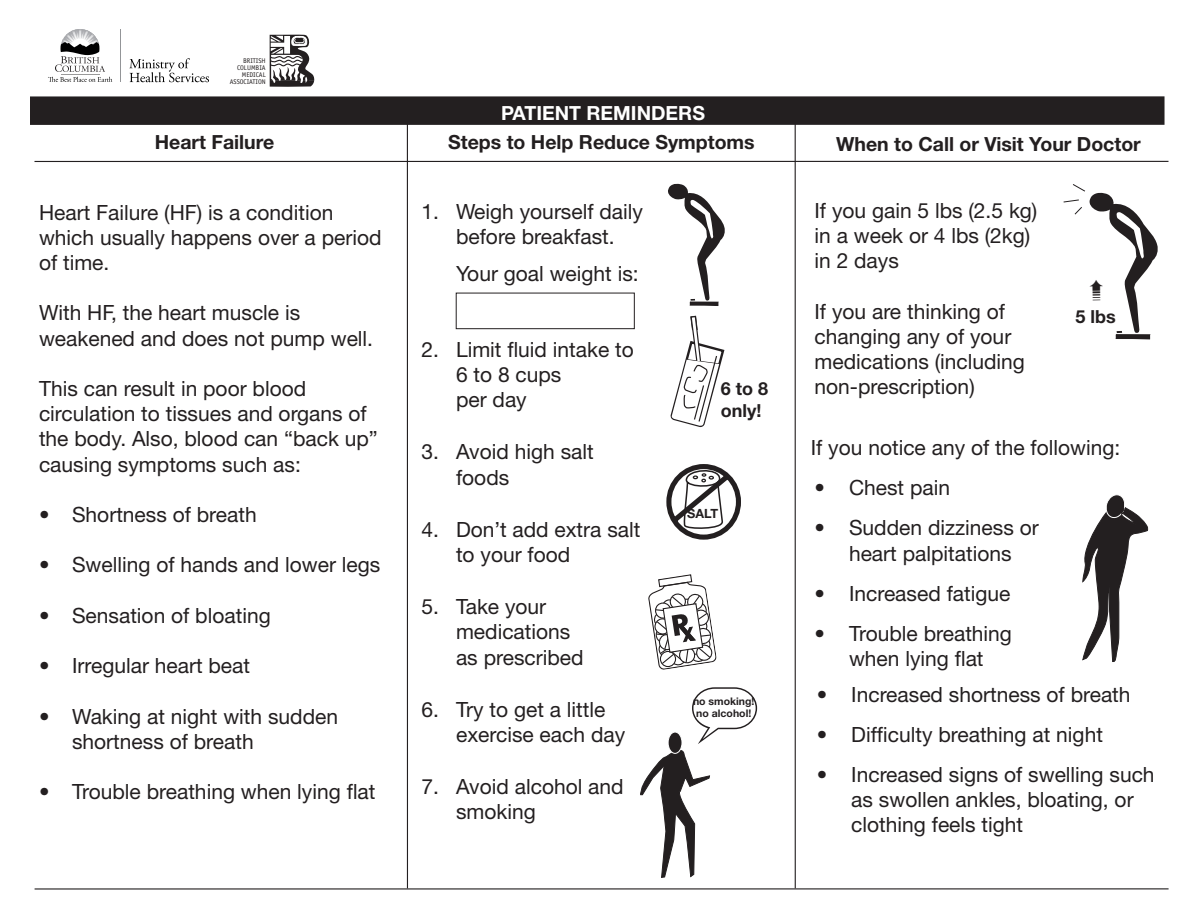
<style>
.page{position:relative;width:1188px;height:918px;background:#fff}
.page>*{position:absolute;margin:0;border:0;box-sizing:border-box;transform-origin:0 0}
.t1{font:73.5px "Talk Balloons";color:#231f20}
.t2{font:21px/25.2px "Helvetica Neue";color:#231f20}
.t3{font:700 19.5px "Helvetica Neue";color:#231f20}
.t4{font:700 19.5px "Helvetica Neue";color:#fff}
.t5{font:700 18px/21.6px "Helvetica Neue";color:#231f20}
.t6{font:700 12.75px "Helvetica Neue";color:#231f20}
.t7{font:700 10.5px/12.6px "Helvetica Neue";color:#231f20;text-align:center}
.t8{font:6.75px/6.8px "Officina Sans";color:#231f20;text-align:right}
</style>
<div class="page">
<div style="left:30px;top:96px;width:1135px;height:29px;background:#231f20"></div>
<hr style="left:407px;top:110px;width:1px;height:778px;background:#231f20">
<hr style="left:795px;top:110px;width:1px;height:778px;background:#231f20">
<svg style="left:649px;top:574px;width:67px;height:95px"></svg>
<svg style="left:670px;top:315px;width:55px;height:113px"></svg>
<svg style="left:666px;top:464px;width:75px;height:76px"></svg>
<svg style="left:1082px;top:495px;width:66px;height:167px"></svg>
<hr style="left:35px;top:161px;width:1134px;height:1px;background:#231f20">
<hr style="left:35px;top:888px;width:1134px;height:2px;background:#231f20">
<svg style="left:668px;top:183px;width:57px;height:123px"></svg>
<svg style="left:640px;top:747px;width:70px;height:131px"></svg>
<div style="left:668px;top:732px;width:14px;height:21px;background:#231f20;border-radius:50%"></div>
<div style="left:668px;top:732px;width:14px;height:22px;border:1px solid #fff;border-radius:50%"></div>
<div style="left:456px;top:293px;width:179px;height:36px;border:1px solid #231f20"></div>
<svg style="left:269px;top:35px;width:45px;height:52px"></svg>
<hr style="left:120px;top:29px;width:1px;height:53px;background:#939598">
<svg style="left:48px;top:29px;width:64px;height:53px"></svg>
<svg style="left:129px;top:58px;width:80px;height:24px"></svg>
<svg style="left:1063px;top:184px;width:95px;height:156px"></svg>
<p class="t8" style="left:230px;top:58px;width:37px">BRITISH<br>COLUMBIA<br>MEDICAL<br>ASSOCIATION</p>
<p class="t4" style="left:501px;top:101px;width:205px">PATIENT REMINDERS</p>
<p class="t3" style="left:155px;top:130px;width:121px">Heart Failure</p>
<p class="t3" style="left:448px;top:130px;width:308px">Steps to Help Reduce Symptoms</p>
<p class="t3" style="left:836px;top:132px;width:306px">When to Call or Visit Your Doctor</p>
<p class="t2" style="left:39px;top:199px;width:344px">Heart Failure (HF) is a condition which usually happens over a period of time.</p>
<p class="t2" style="left:39px;top:300px;width:336px">With HF, the heart muscle is weakened and does not pump well.</p>
<p class="t2" style="left:39px;top:376px;width:340px">This can result in poor blood circulation to tissues and organs of the body. Also, blood can “back up” causing symptoms such as:</p>
<p class="t2" style="left:39px;top:502px;width:219px">• Shortness of breath</p>
<p class="t2" style="left:39px;top:552px;width:343px">• Swelling of hands and lower legs</p>
<p class="t2" style="left:39px;top:602px;width:233px">• Sensation of bloating</p>
<p class="t2" style="left:39px;top:653px;width:213px">• Irregular heart beat</p>
<p class="t2" style="left:72px;top:703px;width:268px;text-indent:-33px">• Waking at night with sudden shortness of breath</p>
<p class="t2" style="left:39px;top:779px;width:338px">• Trouble breathing when lying flat</p>
<p class="t2" style="left:422px;top:198px;width:223px;text-align:center">1. Weigh yourself daily before breakfast.</p>
<p class="t2" style="left:456px;top:261px;width:184px">Your goal weight is:</p>
<p class="t2" style="left:456px;top:336px;width:179px;text-indent:-35px">2. Limit fluid intake to<br>6 to 8 cups<br>per day</p>
<p class="t2" style="left:456px;top:439px;width:139px;text-indent:-35px">3. Avoid high salt foods</p>
<p class="t2" style="left:456px;top:516px;width:186px;text-indent:-35px">4. Don’t add extra salt to your food</p>
<p class="t2" style="left:456px;top:594px;width:129px;text-indent:-35px">5. Take your medications as prescribed</p>
<p class="t2" style="left:456px;top:696px;width:171px;text-indent:-35px">6. Try to get a little exercise each day</p>
<p class="t2" style="left:456px;top:774px;width:169px;text-indent:-35px">7. Avoid alcohol and smoking</p>
<p class="t5" style="left:721px;top:378px;width:49px">6 to 8 only!</p>
<p class="t6" style="left:687px;top:506px;width:32px">SALT</p>
<h1 class="t1" style="left:688px;top:674px;width:75px">j</h1>
<p class="t7" style="left:693px;top:694px;width:63px">no smoking! no alcohol!</p>
<p class="t2" style="left:815px;top:198px;width:224px">If you gain 5 lbs (2.5 kg) in a week or 4 lbs (2kg) in 2 days</p>
<p class="t2" style="left:815px;top:298px;width:212px">If you are thinking of changing any of your medications (including non-prescription)</p>
<p class="t5" style="left:1076px;top:306px;width:42px">5 lbs</p>
<p class="t2" style="left:811px;top:435px;width:311px">If you notice any of the following:</p>
<p class="t2" style="left:815px;top:475px;width:137px">• Chest pain</p>
<p class="t2" style="left:815px;top:515px;width:226px;text-align:center">• Sudden dizziness or heart palpitations</p>
<p class="t2" style="left:815px;top:580px;width:197px">• Increased fatigue</p>
<p class="t2" style="left:815px;top:621px;width:199px;text-align:center">• Trouble breathing when lying flat</p>
<p class="t2" style="left:817px;top:681px;width:315px">• Increased shortness of breath</p>
<p class="t2" style="left:817px;top:721px;width:288px">• Difficulty breathing at night</p>
<p class="t2" style="left:851px;top:762px;width:305px;text-indent:-35px">• Increased signs of swelling such as swollen ankles, bloating, or clothing feels tight</p>
</div>
